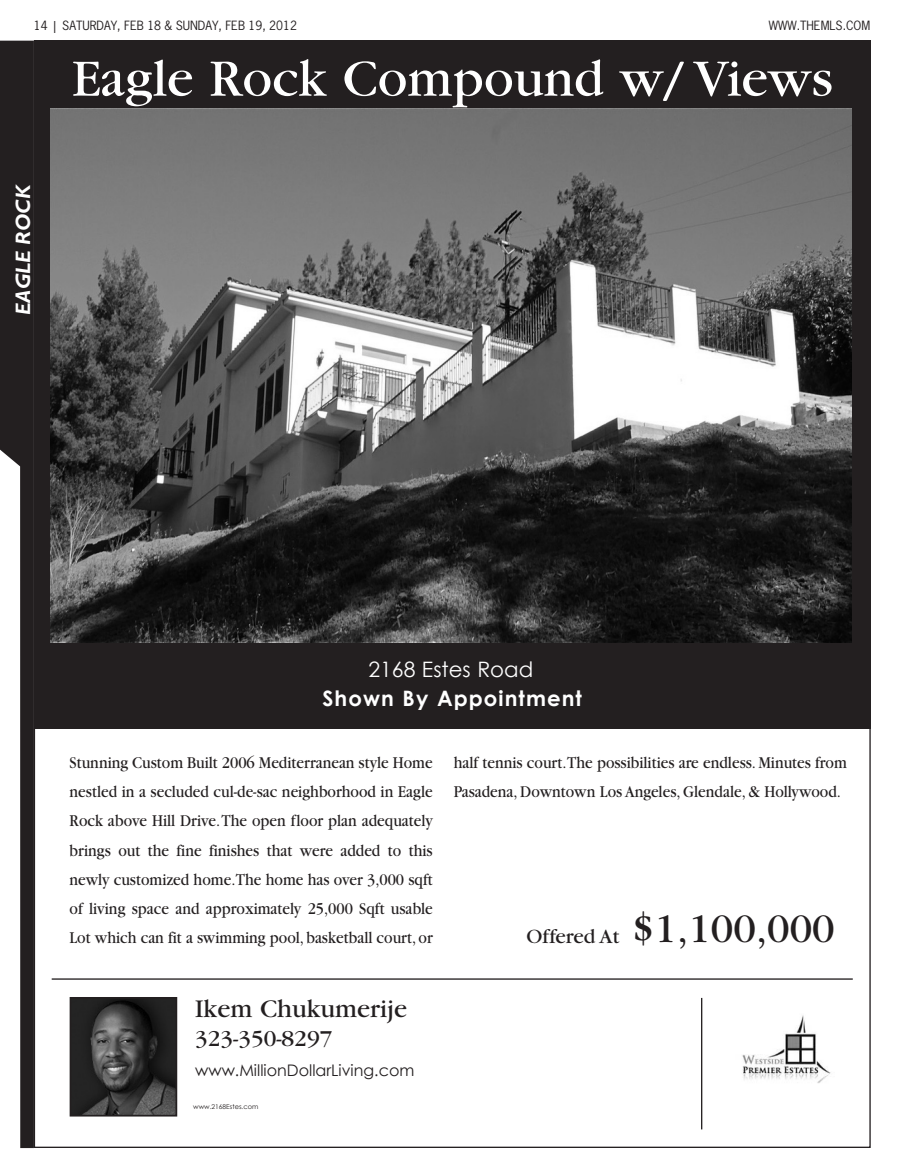
<style>
.page{position:relative;width:905px;height:1175px;background:#fff}
.page>*{position:absolute;margin:0;border:0;box-sizing:border-box;transform-origin:0 0}
.t1{font:54.45px "Garamond";color:#fff}
.t2{font:42.45px "Garamond";color:#231f20}
.t3{font:26.55px "Garamond";color:#231f20}
.t4{font:23.85px "Garamond";color:#231f20}
.t5{font:700 21.3px "Century Gothic";letter-spacing:.05em;color:#fff}
.t6{font:21.3px "Century Gothic";color:#fff}
.t7{font:21.3px "Garamond";color:#231f20}
.t8{font:italic 700 21px "Gill Sans";color:#fff}
.Body_Text{font:17.25px/29.2px "Garamond";color:#231f20;text-align:justify;scale:.9 1}
.t9{font:15.9px "Century Gothic";color:#231f20}
.t10{font:12px "News Gothic Std";color:#231f20}
.t11{font:6.6px "Century Gothic";color:#231f20}
</style>
<div class="page">
<svg style="left:0;top:41px;width:34px;height:1107px"></svg>
<div style="left:34px;top:40px;width:836px;height:689px;background:#231f20"></div>
<hr style="left:701px;top:998px;width:1px;height:131px;background:#231f20">
<hr style="left:52px;top:978px;width:800px;height:1px;background:#231f20">
<img style="left:73px;top:1000px;width:101px;height:113px">
<div style="left:70px;top:997px;width:107px;height:119px;border:2px solid #231f20"></div>
<img style="left:50px;top:108px;width:801px;height:534px">
<img style="left:742px;top:1015px;width:89px;height:68px">
<p class="t10" style="left:34px;top:17px;width:265px">14 | SATURDAY, FEB 18 &amp; SUNDAY, FEB 19, 2012</p>
<p class="t10" style="left:768px;top:17px;width:103px">WWW.THEMLS.COM</p>
<p class="t8" style="left:11px;top:315px;width:132px;rotate:-90deg">EAGLE ROCK</p>
<p class="t1" style="left:72px;top:50px;width:762px">Eagle Rock Compound w/ Views</p>
<p class="t6" style="left:368px;top:656px;width:166px">2168 Estes Road</p>
<p class="t5" style="left:322px;top:685px;width:261px">Shown By Appointment</p>
<p class="Body_Text" style="left:70px;top:748px;width:405px">Stunning Custom Built 2006 Mediterranean style Home nestled in a secluded cul-de-sac neighborhood in Eagle Rock above Hill Drive. The open floor plan adequately brings out the fine finishes that were added to this newly customized home.The home has over 3,000 sqft of living space and approximately 25,000 Sqft usable Lot which can fit a swimming pool, basketball court, or</p>
<p class="t3" style="left:195px;top:995px;width:213px">Ikem Chukumerije</p>
<p class="t4" style="left:195px;top:1025px;width:139px">323-350-8297</p>
<p class="t9" style="left:195px;top:1061px;width:221px">www.MillionDollarLiving.com</p>
<p class="t11" style="left:193px;top:1103px;width:67px">www.2168Estes.com</p>
<p class="Body_Text" style="left:453px;top:748px;width:438px">half tennis court.The possibilities are endless. Minutes from<br>Pasadena, Downtown Los Angeles, Glendale, &amp; Hollywood.</p>
<p class="t7" style="left:526px;top:925px;width:94px">Offered At</p>
<p class="t2" style="left:632px;top:906px;width:204px">$1,100,000</p>
</div>
